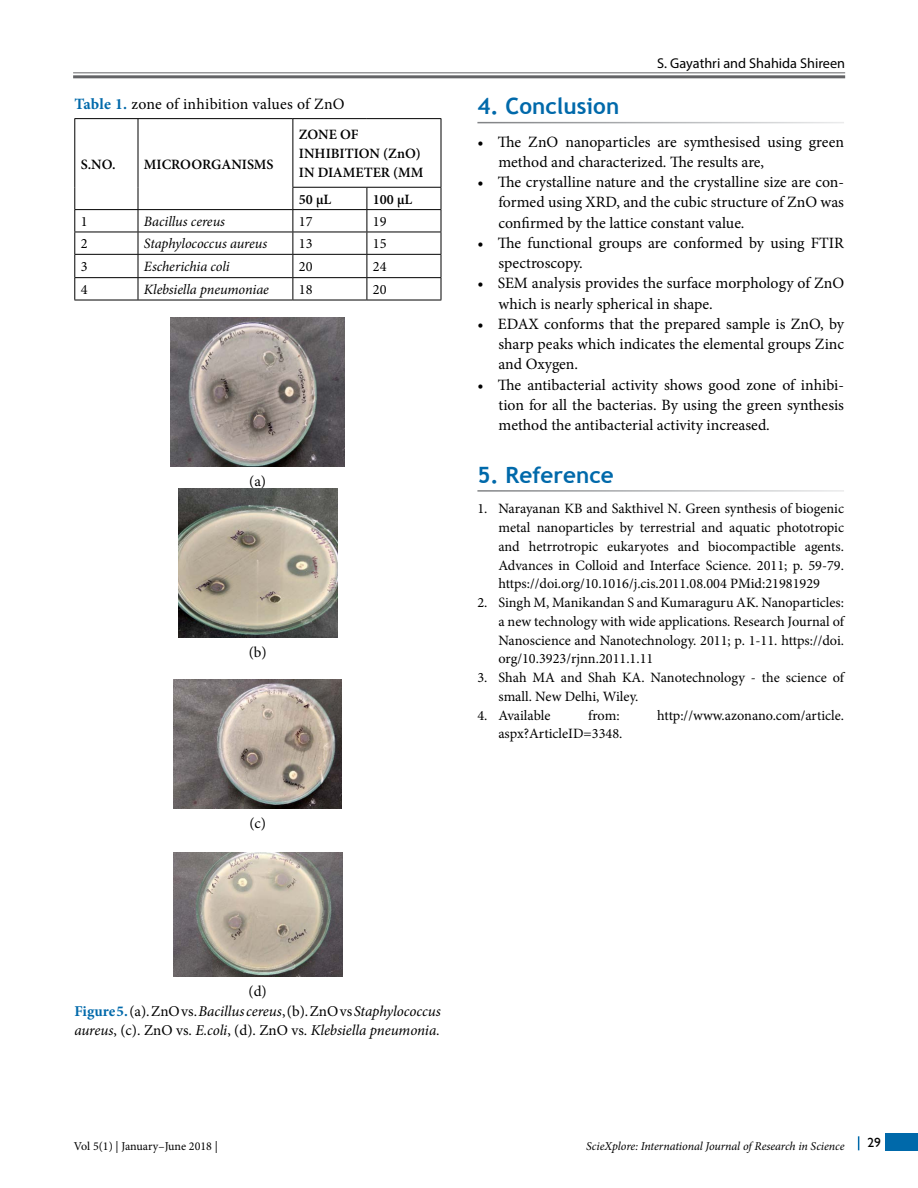
<style>
.page{position:relative;width:918px;height:1188px;background:#fff}
.page>*{position:absolute;margin:0;border:0;box-sizing:border-box;transform-origin:0 0}
.t1{font:700 22.5px "Trebuchet MS";color:#0069aa}
.t2{font:15.75px/20.2px "Minion Pro";color:#000}
.t3{font:15.75px "Minion Pro";letter-spacing:.02em;color:#000}
.t4{font:italic 15px/19.5px "Minion Pro";letter-spacing:-.005em;color:#000;text-align:center}
.t5{font:15px "Minion Pro";color:#000}
.t6{font:14.25px/18.8px "Minion Pro";color:#000;text-align:justify}
.t7{font:italic 14.25px "Minion Pro";letter-spacing:-.005em;color:#000}
.t8{font:600 14.25px/18.8px "Minion Pro";color:#000}
.t9{font:14.25px "Myriad Pro";color:#000}
.t10{font:13.5px "Gill Sans";color:#000}
.t11{font:italic 12px "Minion Pro";letter-spacing:-.005em;color:#000}
.t12{font:12px "Minion Pro";letter-spacing:-.005em;color:#000}
.s1{font-weight:700;color:#0069aa}
.s2{font-style:normal}
.s3{font-weight:700;font-style:normal;color:#0069aa}
</style>
<div class="page">
<hr style="left:73px;top:72px;width:772px;height:1px;background:#636466">
<hr style="left:73px;top:75px;width:772px;height:3px;background:#636466">
<div style="left:885px;top:1133px;width:33px;height:18px;background:#0069aa"></div>
<svg style="left:858px;top:1136px;width:1px;height:14px"></svg>
<hr style="left:74px;top:118px;width:64px;height:1px;background:#000">
<hr style="left:74px;top:119px;width:1px;height:68px;background:#000">
<hr style="left:138px;top:118px;width:155px;height:1px;background:#000">
<hr style="left:138px;top:119px;width:1px;height:68px;background:#000">
<hr style="left:293px;top:118px;width:74px;height:1px;background:#000">
<hr style="left:292px;top:119px;width:1px;height:68px;background:#000">
<hr style="left:367px;top:118px;width:74px;height:1px;background:#000">
<hr style="left:441px;top:119px;width:1px;height:68px;background:#000">
<hr style="left:292px;top:187px;width:75px;height:1px;background:#000">
<hr style="left:367px;top:187px;width:74px;height:1px;background:#000">
<hr style="left:74px;top:209px;width:64px;height:1px;background:#000">
<hr style="left:138px;top:209px;width:155px;height:1px;background:#000">
<hr style="left:293px;top:209px;width:74px;height:1px;background:#000">
<hr style="left:367px;top:209px;width:74px;height:1px;background:#000">
<hr style="left:74px;top:232px;width:64px;height:1px;background:#000">
<hr style="left:138px;top:232px;width:155px;height:1px;background:#000">
<hr style="left:293px;top:232px;width:74px;height:1px;background:#000">
<hr style="left:367px;top:232px;width:74px;height:1px;background:#000">
<hr style="left:74px;top:254px;width:64px;height:1px;background:#000">
<hr style="left:138px;top:254px;width:155px;height:1px;background:#000">
<hr style="left:293px;top:254px;width:74px;height:1px;background:#000">
<hr style="left:367px;top:254px;width:74px;height:1px;background:#000">
<hr style="left:74px;top:277px;width:64px;height:1px;background:#000">
<svg style="left:74px;top:187px;width:1px;height:113px"></svg>
<hr style="left:138px;top:277px;width:155px;height:1px;background:#000">
<svg style="left:138px;top:187px;width:1px;height:113px"></svg>
<hr style="left:293px;top:277px;width:74px;height:1px;background:#000">
<svg style="left:292px;top:188px;width:1px;height:112px"></svg>
<hr style="left:367px;top:277px;width:74px;height:1px;background:#000">
<svg style="left:367px;top:188px;width:1px;height:112px"></svg>
<svg style="left:441px;top:188px;width:1px;height:112px"></svg>
<hr style="left:74px;top:300px;width:64px;height:1px;background:#000">
<hr style="left:138px;top:300px;width:155px;height:1px;background:#000">
<hr style="left:293px;top:300px;width:74px;height:1px;background:#000">
<hr style="left:367px;top:300px;width:74px;height:1px;background:#000">
<img style="left:171px;top:317px;width:174px;height:149px">
<img style="left:178px;top:488px;width:159px;height:149px">
<img style="left:174px;top:680px;width:168px;height:128px">
<img style="left:173px;top:852px;width:169px;height:125px">
<p class="t3" style="left:74px;top:94px;width:272px"><span class="s1">Table 1.</span> zone of inhibition values of ZnO</p>
<p class="t8" style="left:81px;top:155px;width:36px">S.NO.</p>
<p class="t8" style="left:144px;top:155px;width:131px">MICROORGANISMS</p>
<p class="t8" style="left:299px;top:125px;width:126px">ZONE OF<br>INHIBITION (ZnO)<br>IN DIAMETER (MM</p>
<p class="t8" style="left:299px;top:190px;width:34px">50 µL</p>
<p class="t8" style="left:373px;top:190px;width:41px">100 µL</p>
<p class="t6" style="left:81px;top:212px;width:8px">1</p>
<p class="t7" style="left:144px;top:212px;width:83px">Bacillus cereus</p>
<p class="t6" style="left:299px;top:212px;width:15px">17</p>
<p class="t6" style="left:373px;top:212px;width:15px">19</p>
<p class="t6" style="left:81px;top:234px;width:8px">2</p>
<p class="t7" style="left:144px;top:234px;width:125px">Staphylococcus aureus</p>
<p class="t6" style="left:299px;top:234px;width:15px">13</p>
<p class="t6" style="left:373px;top:234px;width:15px">15</p>
<p class="t6" style="left:81px;top:257px;width:8px">3</p>
<p class="t7" style="left:144px;top:257px;width:87px">Escherichia coli</p>
<p class="t6" style="left:299px;top:257px;width:15px">20</p>
<p class="t6" style="left:373px;top:257px;width:15px">24</p>
<p class="t6" style="left:81px;top:280px;width:8px">4</p>
<p class="t7" style="left:144px;top:280px;width:126px">Klebsiella pneumoniae</p>
<p class="t6" style="left:299px;top:280px;width:15px">18</p>
<p class="t6" style="left:373px;top:280px;width:15px">20</p>
<p class="t5" style="left:249px;top:471px;width:18px">(a)</p>
<p class="t5" style="left:249px;top:642px;width:19px">(b)</p>
<p class="t5" style="left:249px;top:813px;width:18px">(c)</p>
<p class="t9" style="left:657px;top:54px;width:190px">S. Gayathri and Shahida Shireen</p>
<h1 class="t1" style="left:477px;top:92px;width:143px">4. Conclusion</h1>
<p class="t2" style="left:498px;top:132px;width:347px;text-indent:-21px">• The ZnO nanoparticles are symthesised using green method and characterized. The results are,</p>
<p class="t2" style="left:498px;top:172px;width:347px;text-align:justify;text-indent:-21px">• The crystalline nature and the crystalline size are con&shy;formed using XRD, and the cubic structure of ZnO was confirmed by the lattice constant value.</p>
<p class="t2" style="left:498px;top:233px;width:347px;text-indent:-21px">• The functional groups are conformed by using FTIR spectroscopy.</p>
<p class="t2" style="left:498px;top:273px;width:347px;text-indent:-21px">• SEM analysis provides the surface morphology of ZnO which is nearly spherical in shape.</p>
<p class="t2" style="left:499px;top:314px;width:347px;text-align:justify;text-indent:-21px">• EDAX conforms that the prepared sample is ZnO, by sharp peaks which indicates the elemental groups Zinc and Oxygen.</p>
<p class="t2" style="left:499px;top:375px;width:347px;text-align:justify;text-indent:-21px">• The antibacterial activity shows good zone of inhibi&shy;tion for all the bacterias. By using the green synthesis method the antibacterial activity increased.</p>
<h1 class="t1" style="left:477px;top:461px;width:138px">5. Reference</h1>
<p class="t6" style="left:498px;top:500px;width:347px;text-indent:-21px">1. Narayanan KB and Sakthivel N. Green synthesis of biogenic metal nanoparticles by terrestrial and aquatic phototropic and hetrrotropic eukaryotes and biocompactible agents.<br>Advances in Colloid and Interface Science. 2011; p. 59-79. https://doi.org/10.1016/j.cis.2011.08.004 PMid:21981929</p>
<p class="t6" style="left:498px;top:593px;width:347px;text-indent:-21px">2. Singh M, Manikandan S and Kumaraguru AK. Nanoparticles: a new technology with wide applications. Research Journal of Nanoscience and Nanotechnology. 2011; p. 1-11. https://doi. org/10.3923/rjnn.2011.1.11</p>
<p class="t6" style="left:498px;top:668px;width:347px;text-indent:-21px">3. Shah MA and Shah KA. Nanotechnology - the science of small. New Delhi, Wiley.</p>
<p class="t6" style="left:477px;top:706px;width:75px">4. Available</p>
<p class="t6" style="left:588px;top:706px;width:33px">from:</p>
<p class="t6" style="left:657px;top:706px;width:188px">http://www.azonano.com/article.</p>
<p class="t6" style="left:498px;top:725px;width:126px">aspx?ArticleID=3348.</p>
<p class="t4" style="left:74px;top:982px;width:368px"><span class="s2">(d)<br></span><span class="s3">Figure 5.</span> <span class="s2">(a). ZnO vs.</span> Bacillus cereus<span class="s2">, (b). ZnO vs</span> Staphylococcus aureus<span class="s2">, (c). ZnO vs.</span> E.coli<span class="s2">, (d). ZnO vs.</span> Klebsiella pneumonia.</p>
<p class="t12" style="left:74px;top:1138px;width:145px">Vol 5(1) | January–June 2018 |</p>
<p class="t11" style="left:586px;top:1138px;width:260px">ScieXplore: International Journal of Research in Science</p>
<p class="t10" style="left:868px;top:1135px;width:15px">29</p>
</div>
